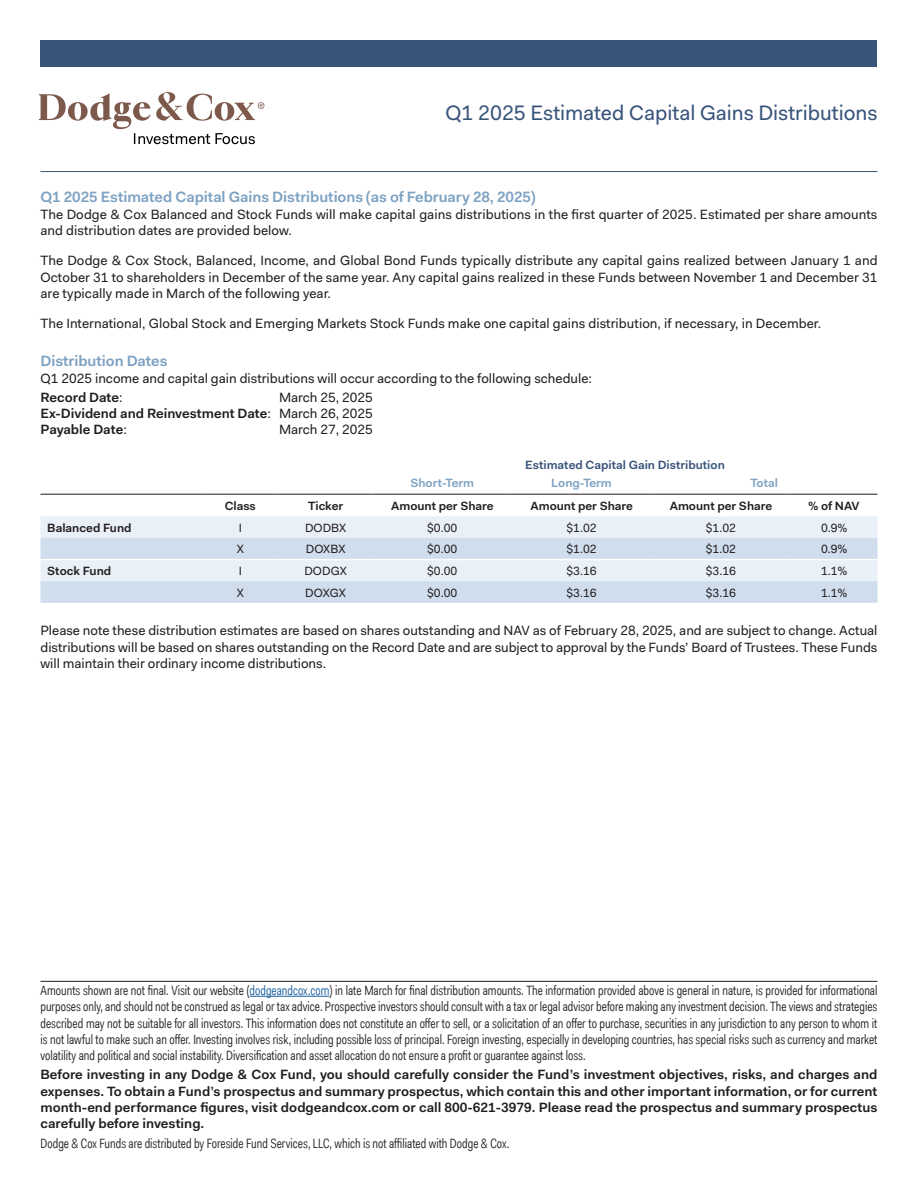
<style>
.page{position:relative;width:918px;height:1188px;background:#fff}
.page>*{position:absolute;margin:0;border:0;box-sizing:border-box;transform-origin:0 0}
.t1{font:21px "Fakt TT";color:#39547b}
.t2{font:600 15px "Fakt TT";letter-spacing:-.005em;color:#7ea2c3}
.t3{font:13.5px/16.5px "Fakt TT";letter-spacing:.005em;color:#231f20}
.t4{font:13.5px/16.2px "Fakt Con TT Blond";color:#231f20;text-align:justify}
.t5{font:600 13.5px/16.2px "Fakt TT";color:#231f20;text-align:justify}
.t6{font:12px "Fakt TT";color:#231f20}
.t7{font:600 12px "Fakt TT";color:#231f20}
.t8{font:600 12px "Fakt TT";color:#39547b}
.t9{font:600 12px "Fakt TT";color:#7ea2c3}
.s1{font-weight:600}
.s2{font-weight:400}
.s3{color:#175d9e}
</style>
<div class="page">
<div style="left:40px;top:40px;width:838px;height:28px;background:#39547b"></div>
<svg style="left:39px;top:92px;width:225px;height:52px"></svg>
<hr style="left:40px;top:171px;width:838px;height:1px;background:#39547b">
<div style="left:40px;top:516px;width:838px;height:22px;background:#e9f0f7"></div>
<svg style="left:40px;top:538px;width:838px;height:65px;fill:#cfdded"></svg>
<hr style="left:40px;top:559px;width:162px;height:1px;background:#fff">
<hr style="left:202px;top:559px;width:77px;height:1px;background:#fff">
<hr style="left:279px;top:559px;width:94px;height:1px;background:#fff">
<hr style="left:373px;top:559px;width:139px;height:1px;background:#fff">
<hr style="left:512px;top:559px;width:139px;height:1px;background:#fff">
<hr style="left:651px;top:559px;width:140px;height:1px;background:#fff">
<hr style="left:791px;top:559px;width:86px;height:1px;background:#fff">
<hr style="left:40px;top:494px;width:162px;height:1px;background:#231f20">
<hr style="left:202px;top:494px;width:77px;height:1px;background:#231f20">
<hr style="left:279px;top:494px;width:94px;height:1px;background:#231f20">
<hr style="left:373px;top:494px;width:139px;height:1px;background:#231f20">
<hr style="left:512px;top:494px;width:139px;height:1px;background:#231f20">
<hr style="left:651px;top:494px;width:140px;height:1px;background:#231f20">
<hr style="left:791px;top:494px;width:86px;height:1px;background:#231f20">
<hr style="left:40px;top:981px;width:838px;height:1px;background:#231f20">
<hr style="left:250px;top:996px;width:80px;height:1px;background:#175d9e">
<h1 class="t1" style="left:446px;top:99px;width:433px">Q1 2025 Estimated Capital Gains Distributions</h1>
<p class="t2" style="left:40px;top:187px;width:497px">Q1 2025 Estimated Capital Gains Distributions (as of February 28, 2025)</p>
<p class="t3" style="left:40px;top:206px;width:839px">The Dodge &amp; Cox Balanced and Stock Funds will make capital gains distributions in the first quarter of 2025. Estimated per share amounts and distribution dates are provided below.</p>
<p class="t3" style="left:40px;top:252px;width:839px;text-align:justify">The Dodge &amp; Cox Stock, Balanced, Income, and Global Bond Funds typically distribute any capital gains realized between January 1 and October 31 to shareholders in December of the same year. Any capital gains realized in these Funds between November 1 and December 31 are typically made in March of the following year.</p>
<p class="t3" style="left:40px;top:315px;width:782px">The International, Global Stock and Emerging Markets Stock Funds make one capital gains distribution, if necessary, in December.</p>
<p class="t2" style="left:40px;top:351px;width:129px">Distribution Dates</p>
<p class="t3" style="left:40px;top:368px;width:553px;line-height:19.5px">Q1 2025 income and capital gain distributions will occur according to the following schedule:<br><span class="s1">Record Date</span>:</p>
<p class="t5" style="left:40px;top:389px;width:334px;text-indent:239px"><span class="s2">March 25, 2025<br></span>Ex-Dividend and Reinvestment Date<span class="s2">: March 26, 2025<br></span>Payable Date<span class="s2">:</span></p>
<p class="t3" style="left:279px;top:421px;width:95px">March 27, 2025</p>
<p class="t8" style="left:525px;top:456px;width:201px">Estimated Capital Gain Distribution</p>
<p class="t9" style="left:410px;top:475px;width:65px">Short-Term</p>
<p class="t9" style="left:551px;top:475px;width:62px">Long-Term</p>
<p class="t9" style="left:751px;top:475px;width:29px">Total</p>
<p class="t7" style="left:225px;top:497px;width:33px">Class</p>
<p class="t7" style="left:308px;top:497px;width:37px">Ticker</p>
<p class="t7" style="left:391px;top:497px;width:104px">Amount per Share</p>
<p class="t7" style="left:530px;top:497px;width:104px">Amount per Share</p>
<p class="t7" style="left:670px;top:497px;width:104px">Amount per Share</p>
<p class="t7" style="left:809px;top:497px;width:52px">% of NAV</p>
<p class="t7" style="left:47px;top:520px;width:86px">Balanced Fund</p>
<p class="t6" style="left:239px;top:520px;width:5px">I</p>
<p class="t6" style="left:305px;top:520px;width:43px">DODBX</p>
<p class="t6" style="left:427px;top:520px;width:32px">$0.00</p>
<p class="t6" style="left:566px;top:520px;width:32px">$1.02</p>
<p class="t6" style="left:706px;top:520px;width:32px">$1.02</p>
<p class="t6" style="left:821px;top:520px;width:28px">0.9%</p>
<p class="t6" style="left:237px;top:541px;width:9px">X</p>
<p class="t6" style="left:306px;top:541px;width:41px">DOXBX</p>
<p class="t6" style="left:427px;top:541px;width:32px">$0.00</p>
<p class="t6" style="left:566px;top:541px;width:32px">$1.02</p>
<p class="t6" style="left:706px;top:541px;width:32px">$1.02</p>
<p class="t6" style="left:821px;top:541px;width:28px">0.9%</p>
<p class="t7" style="left:47px;top:563px;width:66px">Stock Fund</p>
<p class="t6" style="left:239px;top:563px;width:5px">I</p>
<p class="t6" style="left:304px;top:563px;width:44px">DODGX</p>
<p class="t6" style="left:427px;top:563px;width:32px">$0.00</p>
<p class="t6" style="left:566px;top:563px;width:32px">$3.16</p>
<p class="t6" style="left:706px;top:563px;width:32px">$3.16</p>
<p class="t6" style="left:821px;top:563px;width:28px">1.1%</p>
<p class="t6" style="left:237px;top:584px;width:9px">X</p>
<p class="t6" style="left:305px;top:584px;width:42px">DOXGX</p>
<p class="t6" style="left:427px;top:584px;width:32px">$0.00</p>
<p class="t6" style="left:566px;top:584px;width:32px">$3.16</p>
<p class="t6" style="left:706px;top:584px;width:32px">$3.16</p>
<p class="t6" style="left:821px;top:584px;width:28px">1.1%</p>
<p class="t3" style="left:40px;top:622px;width:839px;text-align:justify">Please note these distribution estimates are based on shares outstanding and NAV as of February 28, 2025, and are subject to change. Actual distributions will be based on shares outstanding on the Record Date and are subject to approval by the Funds’ Board of Trustees. These Funds will maintain their ordinary income distributions.</p>
<p class="t4" style="left:40px;top:982px;width:839px">Amounts shown are not final. Visit our website (<span class="s3">dodgeandcox.com</span>) in late March for final distribution amounts. The information provided above is general in nature, is provided for informational purposes only, and should not be construed as legal or tax advice. Prospective investors should consult with a tax or legal advisor before making any investment decision. The views and strategies described may not be suitable for all investors. This information does not constitute an offer to sell, or a solicitation of an offer to purchase, securities in any jurisdiction to any person to whom it is not lawful to make such an offer. Investing involves risk, including possible loss of principal. Foreign investing, especially in developing countries, has special risks such as currency and market volatility and political and social instability. Diversification and asset allocation do not ensure a profit or guarantee against loss.</p>
<p class="t5" style="left:40px;top:1067px;width:839px">Before investing in any Dodge &amp; Cox Fund, you should carefully consider the Fund’s investment objectives, risks, and charges and expenses. To obtain a Fund’s prospectus and summary prospectus, which contain this and other important information, or for current month-end performance figures, visit dodgeandcox.com or call 800-621-3979. Please read the prospectus and summary prospectus carefully before investing.</p>
<p class="t4" style="left:40px;top:1135px;width:470px">Dodge &amp; Cox Funds are distributed by Foreside Fund Services, LLC, which is not affiliated with Dodge &amp; Cox.</p>
</div>
